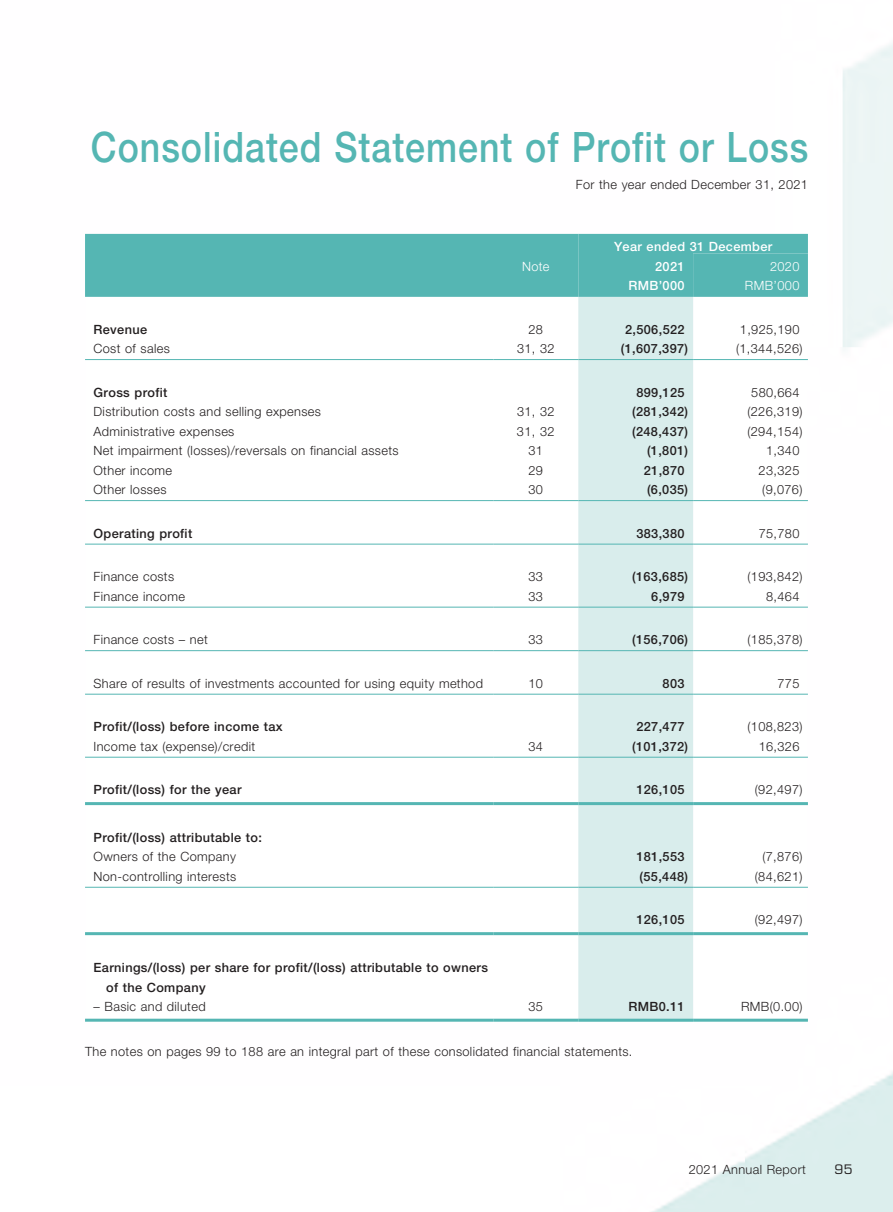
<style>
.page{position:relative;width:893px;height:1212px;background:#fff}
.page>*{position:absolute;margin:0;border:0;box-sizing:border-box;transform-origin:0 0}
.t1{font:500 42px "Helvetica Neue LT Std";letter-spacing:.03em;color:#55b6b3;scale:.85 1}
.t2{font:300 12.75px "Helvetica Neue LT Std";letter-spacing:.03em;color:#231f20}
.t3{font:500 12.75px/19.5px "Helvetica Neue LT Std";letter-spacing:.03em;color:#231f20}
.t4{font:500 12.75px "Helvetica Neue LT Std";letter-spacing:.03em;color:#fff}
.t5{font:300 12.75px "Helvetica Neue LT Std";letter-spacing:.03em;color:#fff}
.t6{font:12.75px "Eurostile LT Std";color:#231f20}
</style>
<div class="page">
<div style="left:85px;top:234px;width:493px;height:63px;background:#55b6b3"></div>
<div style="left:578px;top:234px;width:230px;height:63px;background:#55b6b3"></div>
<svg style="left:85px;top:297px;width:723px;height:722px"></svg>
<div style="left:578px;top:297px;width:115px;height:722px;background:#d9edec"></div>
<hr style="left:85px;top:359px;width:408px;height:1px;background:#55b6b3">
<hr style="left:493px;top:359px;width:85px;height:1px;background:#55b6b3">
<hr style="left:578px;top:359px;width:115px;height:1px;background:#55b6b3">
<hr style="left:693px;top:359px;width:115px;height:1px;background:#55b6b3">
<hr style="left:85px;top:500px;width:408px;height:1px;background:#55b6b3">
<hr style="left:493px;top:500px;width:85px;height:1px;background:#55b6b3">
<hr style="left:578px;top:500px;width:115px;height:1px;background:#55b6b3">
<hr style="left:693px;top:500px;width:115px;height:1px;background:#55b6b3">
<hr style="left:85px;top:544px;width:408px;height:1px;background:#55b6b3">
<hr style="left:493px;top:544px;width:85px;height:1px;background:#55b6b3">
<hr style="left:578px;top:544px;width:115px;height:1px;background:#55b6b3">
<hr style="left:693px;top:544px;width:115px;height:1px;background:#55b6b3">
<hr style="left:85px;top:607px;width:408px;height:1px;background:#55b6b3">
<hr style="left:493px;top:607px;width:85px;height:1px;background:#55b6b3">
<hr style="left:578px;top:607px;width:115px;height:1px;background:#55b6b3">
<hr style="left:693px;top:607px;width:115px;height:1px;background:#55b6b3">
<hr style="left:85px;top:650px;width:408px;height:1px;background:#55b6b3">
<hr style="left:493px;top:650px;width:85px;height:1px;background:#55b6b3">
<hr style="left:578px;top:650px;width:115px;height:1px;background:#55b6b3">
<hr style="left:693px;top:650px;width:115px;height:1px;background:#55b6b3">
<hr style="left:85px;top:694px;width:408px;height:1px;background:#55b6b3">
<hr style="left:493px;top:694px;width:85px;height:1px;background:#55b6b3">
<hr style="left:578px;top:694px;width:115px;height:1px;background:#55b6b3">
<hr style="left:693px;top:694px;width:115px;height:1px;background:#55b6b3">
<hr style="left:85px;top:757px;width:408px;height:1px;background:#55b6b3">
<hr style="left:493px;top:757px;width:85px;height:1px;background:#55b6b3">
<hr style="left:578px;top:757px;width:115px;height:1px;background:#55b6b3">
<hr style="left:693px;top:757px;width:115px;height:1px;background:#55b6b3">
<hr style="left:85px;top:802px;width:408px;height:3px;background:#55b6b3">
<hr style="left:493px;top:802px;width:85px;height:3px;background:#55b6b3">
<hr style="left:578px;top:802px;width:115px;height:3px;background:#55b6b3">
<hr style="left:693px;top:802px;width:115px;height:3px;background:#55b6b3">
<hr style="left:85px;top:887px;width:408px;height:1px;background:#55b6b3">
<hr style="left:493px;top:887px;width:85px;height:1px;background:#55b6b3">
<hr style="left:578px;top:887px;width:115px;height:1px;background:#55b6b3">
<hr style="left:693px;top:887px;width:115px;height:1px;background:#55b6b3">
<hr style="left:85px;top:932px;width:408px;height:3px;background:#55b6b3">
<hr style="left:493px;top:932px;width:85px;height:3px;background:#55b6b3">
<hr style="left:578px;top:932px;width:115px;height:3px;background:#55b6b3">
<hr style="left:693px;top:932px;width:115px;height:3px;background:#55b6b3">
<hr style="left:85px;top:1019px;width:408px;height:3px;background:#55b6b3">
<hr style="left:493px;top:1019px;width:85px;height:3px;background:#55b6b3">
<hr style="left:578px;top:1019px;width:115px;height:3px;background:#55b6b3">
<hr style="left:693px;top:1019px;width:115px;height:3px;background:#55b6b3">
<h1 class="t1" style="left:91px;top:122px;width:845px">Consolidated Statement of Profit or Loss</h1>
<p class="t2" style="left:576px;top:177px;width:234px">For the year ended December 31, 2021</p>
<p class="t4" style="left:614px;top:239px;width:160px">Year ended 31 December</p>
<p class="t5" style="left:522px;top:258px;width:29px">Note</p>
<p class="t4" style="left:655px;top:259px;width:31px">2021</p>
<p class="t5" style="left:770px;top:258px;width:31px">2020</p>
<p class="t4" style="left:628px;top:278px;width:58px">RMB’000</p>
<p class="t5" style="left:745px;top:278px;width:56px">RMB’000</p>
<p class="t3" style="left:94px;top:319px;width:55px">Revenue</p>
<p class="t2" style="left:528px;top:321px;width:16px">28</p>
<p class="t3" style="left:625px;top:319px;width:61px">2,506,522</p>
<p class="t2" style="left:740px;top:321px;width:61px">1,925,190</p>
<p class="t2" style="left:94px;top:341px;width:78px">Cost of sales</p>
<p class="t2" style="left:517px;top:341px;width:39px">31, 32</p>
<p class="t3" style="left:621px;top:339px;width:69px">(1,607,397)</p>
<p class="t2" style="left:736px;top:341px;width:68px">(1,344,526)</p>
<p class="t3" style="left:94px;top:382px;width:75px">Gross profit</p>
<p class="t3" style="left:636px;top:382px;width:50px">899,125</p>
<p class="t2" style="left:751px;top:384px;width:50px">580,664</p>
<p class="t2" style="left:94px;top:404px;width:229px">Distribution costs and selling expenses</p>
<p class="t2" style="left:517px;top:404px;width:39px">31, 32</p>
<p class="t3" style="left:632px;top:402px;width:58px">(281,342)</p>
<p class="t2" style="left:747px;top:404px;width:57px">(226,319)</p>
<p class="t2" style="left:94px;top:423px;width:142px">Administrative expenses</p>
<p class="t2" style="left:517px;top:423px;width:39px">31, 32</p>
<p class="t3" style="left:632px;top:421px;width:58px">(248,437)</p>
<p class="t2" style="left:747px;top:423px;width:57px">(294,154)</p>
<p class="t2" style="left:94px;top:443px;width:307px">Net impairment (losses)/reversals on financial assets</p>
<p class="t2" style="left:528px;top:443px;width:16px">31</p>
<p class="t3" style="left:647px;top:441px;width:43px">(1,801)</p>
<p class="t2" style="left:766px;top:443px;width:35px">1,340</p>
<p class="t2" style="left:94px;top:462px;width:80px">Other income</p>
<p class="t2" style="left:528px;top:462px;width:16px">29</p>
<p class="t3" style="left:644px;top:460px;width:42px">21,870</p>
<p class="t2" style="left:759px;top:462px;width:42px">23,325</p>
<p class="t2" style="left:94px;top:482px;width:74px">Other losses</p>
<p class="t2" style="left:528px;top:482px;width:16px">30</p>
<p class="t3" style="left:647px;top:480px;width:43px">(6,035)</p>
<p class="t2" style="left:762px;top:482px;width:42px">(9,076)</p>
<p class="t3" style="left:94px;top:523px;width:100px">Operating profit</p>
<p class="t3" style="left:636px;top:523px;width:50px">383,380</p>
<p class="t2" style="left:759px;top:525px;width:42px">75,780</p>
<p class="t2" style="left:94px;top:569px;width:82px">Finance costs</p>
<p class="t2" style="left:528px;top:569px;width:16px">33</p>
<p class="t3" style="left:632px;top:567px;width:58px">(163,685)</p>
<p class="t2" style="left:747px;top:569px;width:57px">(193,842)</p>
<p class="t2" style="left:94px;top:588px;width:93px">Finance income</p>
<p class="t2" style="left:528px;top:588px;width:16px">33</p>
<p class="t3" style="left:651px;top:586px;width:35px">6,979</p>
<p class="t2" style="left:766px;top:588px;width:35px">8,464</p>
<p class="t2" style="left:94px;top:632px;width:116px">Finance costs – net</p>
<p class="t2" style="left:528px;top:632px;width:16px">33</p>
<p class="t3" style="left:632px;top:630px;width:58px">(156,706)</p>
<p class="t2" style="left:747px;top:632px;width:57px">(185,378)</p>
<p class="t2" style="left:94px;top:675px;width:391px">Share of results of investments accounted for using equity method</p>
<p class="t2" style="left:528px;top:675px;width:16px">10</p>
<p class="t3" style="left:663px;top:673px;width:23px">803</p>
<p class="t2" style="left:777px;top:675px;width:23px">775</p>
<p class="t3" style="left:94px;top:717px;width:191px">Profit/(loss) before income tax</p>
<p class="t3" style="left:636px;top:717px;width:50px">227,477</p>
<p class="t2" style="left:747px;top:719px;width:57px">(108,823)</p>
<p class="t2" style="left:94px;top:738px;width:163px">Income tax (expense)/credit</p>
<p class="t2" style="left:528px;top:738px;width:16px">34</p>
<p class="t3" style="left:632px;top:736px;width:58px">(101,372)</p>
<p class="t2" style="left:759px;top:738px;width:42px">16,326</p>
<p class="t3" style="left:94px;top:780px;width:149px">Profit/(loss) for the year</p>
<p class="t3" style="left:636px;top:780px;width:50px">126,105</p>
<p class="t2" style="left:755px;top:782px;width:49px">(92,497)</p>
<p class="t3" style="left:94px;top:827px;width:170px">Profit/(loss) attributable to:</p>
<p class="t2" style="left:94px;top:849px;width:144px">Owners of the Company</p>
<p class="t3" style="left:636px;top:847px;width:50px">181,553</p>
<p class="t2" style="left:762px;top:849px;width:42px">(7,876)</p>
<p class="t2" style="left:94px;top:868px;width:144px">Non-controlling interests</p>
<p class="t3" style="left:640px;top:866px;width:50px">(55,448)</p>
<p class="t2" style="left:755px;top:868px;width:49px">(84,621)</p>
<p class="t3" style="left:636px;top:910px;width:50px">126,105</p>
<p class="t2" style="left:755px;top:912px;width:49px">(92,497)</p>
<p class="t3" style="left:106px;top:957px;width:383px;text-indent:-13px">Earnings/(loss) per share for profit/(loss) attributable to owners of the Company</p>
<p class="t2" style="left:94px;top:999px;width:114px">– Basic and diluted</p>
<p class="t2" style="left:528px;top:999px;width:16px">35</p>
<p class="t3" style="left:628px;top:996px;width:58px">RMB0.11</p>
<p class="t2" style="left:741px;top:999px;width:63px">RMB(0.00)</p>
<p class="t2" style="left:85px;top:1044px;width:549px">The notes on pages 99 to 188 are an integral part of these consolidated financial statements.</p>
<p class="t2" style="left:689px;top:1161px;width:119px">2021 Annual Report</p>
<p class="t6" style="left:835px;top:1161px;width:20px">95</p>
</div>
